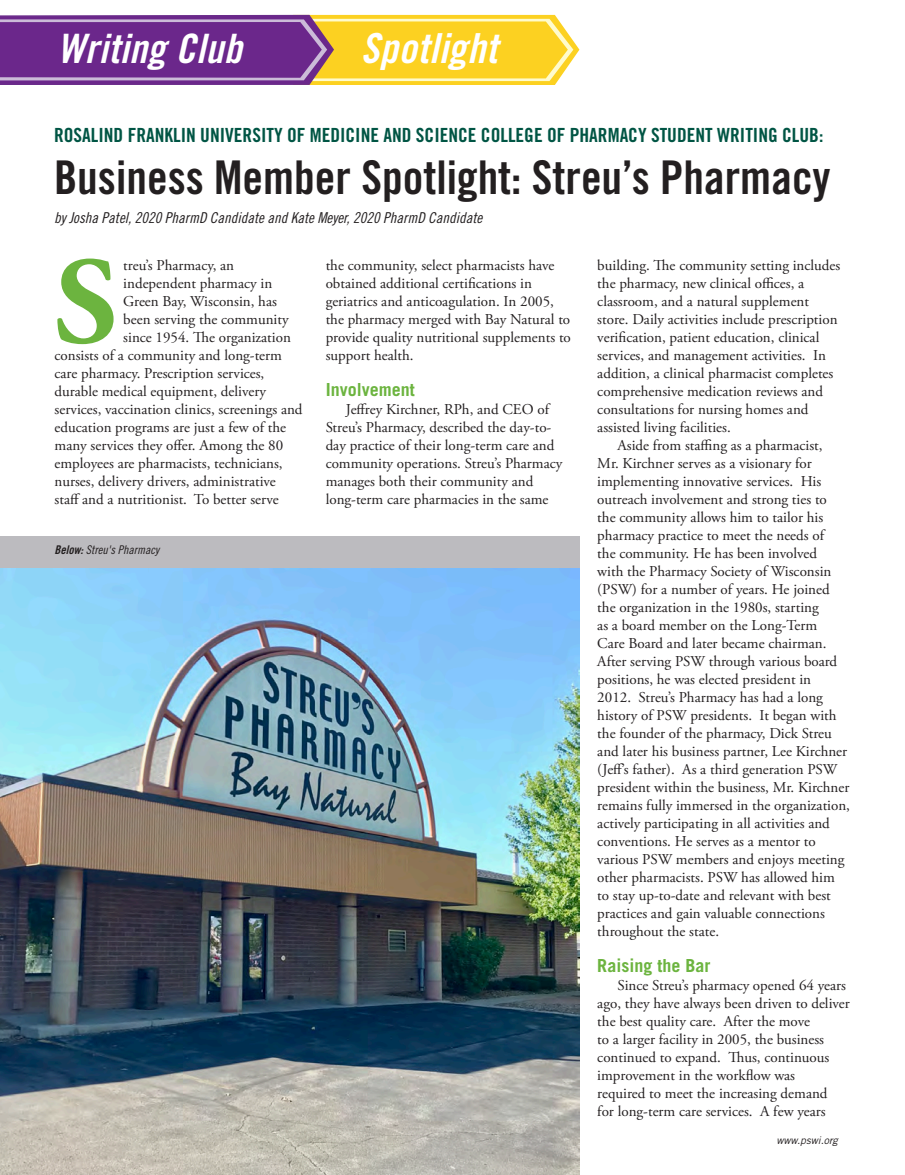
<style>
.page{position:relative;width:905px;height:1175px;background:#fff}
.page>*{position:absolute;margin:0;border:0;box-sizing:border-box;transform-origin:0 0}
.DropCap{font:700 123.6px "Adobe Garamond Pro";color:#6cb43f}
.Header-Main{font:46.5px "Trade Gothic LT Std Bd Cn 20";color:#231f20}
.t1{font:41.4px "Trade Gothic LT Std Bd Cn 20 Obl";letter-spacing:.01em;color:#fff}
.t2{font:40.5px "Trade Gothic LT Std Bd Cn 20 Obl";letter-spacing:.01em;color:#fff}
.Header-Main-2{font:19.5px "Trade Gothic LT Std Bd Cn 20";color:#054}
.Body_10_12{font:700 18px "Trade Gothic LT Std";color:#6cb43f}
.Body_10_12-2{font:15px/18px "Adobe Garamond Pro";color:#231f20}
.DropCap-2{font:15px/18px "Adobe Garamond Pro";color:#231f20}
.Header_-_Author{font:15px "Trade Gothic LT Std Cn 18 Obl";color:#231f20}
.Body_10_12-3{font:12px "Trade Gothic LT Std Cn 18 Obl";color:#231f20}
.t3{font:italic 10.5px "Trade Gothic LT Std";color:#231f20}
.s1{font-family:"Trade Gothic LT Std Bd Cn 20 Obl"}
</style>
<div class="page">
<div style="left:0;top:536px;width:579px;height:39px;background:#bcbbbf"></div>
<svg style="left:0;top:14px;width:579px;height:71px;background:#b17e6d"></svg>
<img style="left:0;top:568px;width:579px;height:606px">
<p class="t2" style="left:57px;top:24px;width:186px">Writing Club</p>
<p class="t1" style="left:361px;top:23px;width:138px">Spotlight</p>
<p class="Header-Main-2" style="left:54px;top:123px;width:770px">ROSALIND FRANKLIN UNIVERSITY OF MEDICINE AND SCIENCE COLLEGE OF PHARMACY STUDENT WRITING CLUB:</p>
<p class="Header-Main" style="left:54px;top:149px;width:778px">Business Member Spotlight: Streu’s Pharmacy</p>
<p class="Header_-_Author" style="left:54px;top:209px;width:430px">by Josha Patel, 2020 PharmD Candidate and Kate Meyer, 2020 PharmD Candidate</p>
<p class="DropCap" style="left:55px;top:231px;width:64px">S</p>
<p class="DropCap-2" style="left:123px;top:257px;width:112px">treu’s Pharmacy, an</p>
<p class="DropCap-2" style="left:326px;top:257px;width:247px">the community, select pharmacists have obtained additional certifications in geriatrics and anticoagulation. In 2005, the pharmacy merged with Bay Natural to provide quality nutritional supplements to support health.</p>
<p class="Body_10_12" style="left:326px;top:379px;width:90px">Involvement</p>
<p class="Body_10_12-2" style="left:326px;top:401px;width:238px;text-indent:20px">Jeffrey Kirchner, RPh, and CEO of Streu’s Pharmacy, described the day-to&shy;day practice of their long-term care and community operations. Streu’s Pharmacy manages both their community and long-term care pharmacies in the same</p>
<p class="Body_10_12-2" style="left:597px;top:257px;width:244px">building. The community setting includes the pharmacy, new clinical offices, a classroom, and a natural supplement store. Daily activities include prescription verification, patient education, clinical services, and management activities. In addition, a clinical pharmacist completes comprehensive medication reviews and consultations for nursing homes and assisted living facilities.</p>
<p class="Body_10_12-2" style="left:597px;top:437px;width:254px;text-indent:20px">Aside from staffing as a pharmacist,<br>Mr. Kirchner serves as a visionary for implementing innovative services. His outreach involvement and strong ties to<br>the community allows him to tailor his pharmacy practice to meet the needs of<br>the community. He has been involved<br>with the Pharmacy Society of Wisconsin (PSW) for a number of years. He joined the organization in the 1980s, starting<br>as a board member on the Long-Term<br>Care Board and later became chairman.<br>After serving PSW through various board positions, he was elected president in<br>2012. Streu’s Pharmacy has had a long history of PSW presidents. It began with the founder of the pharmacy, Dick Streu and later his business partner, Lee Kirchner (Jeff’s father). As a third generation PSW president within the business, Mr. Kirchner remains fully immersed in the organization, actively participating in all activities and conventions. He serves as a mentor to various PSW members and enjoys meeting other pharmacists. PSW has allowed him to stay up-to-date and relevant with best practices and gain valuable connections throughout the state.</p>
<p class="Body_10_12" style="left:597px;top:955px;width:115px">Raising the Bar</p>
<p class="Body_10_12-2" style="left:597px;top:977px;width:254px;text-indent:20px">Since Streu’s pharmacy opened 64 years ago, they have always been driven to deliver the best quality care. After the move<br>to a larger facility in 2005, the business continued to expand. Thus, continuous improvement in the workflow was<br>required to meet the increasing demand<br>for long-term care services. A few years</p>
<p class="DropCap-2" style="left:123px;top:275px;width:150px">independent pharmacy in</p>
<p class="DropCap-2" style="left:123px;top:293px;width:155px">Green Bay, Wisconsin, has</p>
<p class="DropCap-2" style="left:123px;top:311px;width:167px">been serving the community</p>
<p class="DropCap-2" style="left:123px;top:329px;width:169px">since 1954. The organization</p>
<p class="DropCap-2" style="left:55px;top:347px;width:229px">consists of a community and long-term</p>
<p class="DropCap-2" style="left:55px;top:365px;width:211px">care pharmacy. Prescription services,</p>
<p class="DropCap-2" style="left:55px;top:383px;width:213px">durable medical equipment, delivery</p>
<p class="DropCap-2" style="left:55px;top:401px;width:249px">services, vaccination clinics, screenings and</p>
<p class="DropCap-2" style="left:55px;top:419px;width:233px">education programs are just a few of the</p>
<p class="DropCap-2" style="left:55px;top:437px;width:230px">many services they offer. Among the 80</p>
<p class="DropCap-2" style="left:55px;top:455px;width:229px">employees are pharmacists, technicians,</p>
<p class="DropCap-2" style="left:55px;top:473px;width:223px">nurses, delivery drivers, administrative</p>
<p class="DropCap-2" style="left:55px;top:491px;width:226px">staff and a nutritionist. To better serve</p>
<p class="Body_10_12-3" style="left:55px;top:542px;width:106px"><span class="s1">Below:</span> Streu's Pharmacy</p>
<p class="t3" style="left:776px;top:1134px;width:63px">www.pswi.org</p>
</div>
